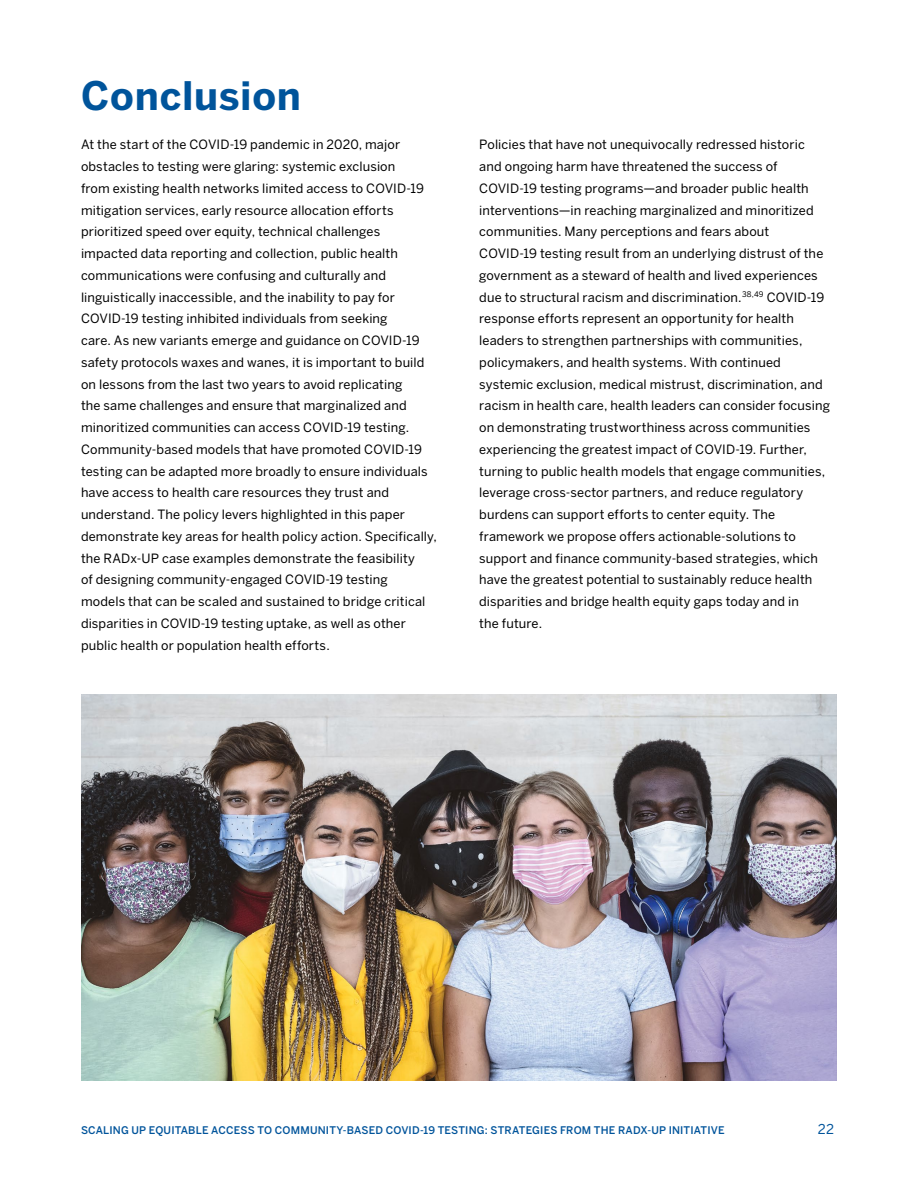
<style>
.page{position:relative;width:918px;height:1188px;background:#fff}
.page>*{position:absolute;margin:0;border:0;box-sizing:border-box;transform-origin:0 0}
.RADx-UP_-_Header_1{font:700 39px "Benton Sans";letter-spacing:.015em;color:#00549b}
.t1{font:13.5px "Benton Sans";color:#00549b}
.RADx-UP_-_Normal{font:12.75px/21.8px "Benton Sans";letter-spacing:.01em;color:#000}
.t2{font:500 10.5px "Benton Sans";letter-spacing:.015em;color:#00549b}
</style>
<div class="page">
<img style="left:81px;top:694px;width:756px;height:387px">
<p class="RADx-UP_-_Header_1" style="left:81px;top:72px;width:222px">Conclusion</p>
<p class="RADx-UP_-_Normal" style="left:81px;top:134px;width:357px">At the start of the COVID-19 pandemic in 2020, major obstacles to testing were glaring: systemic exclusion<br>from existing health networks limited access to COVID-19 mitigation services, early resource allocation efforts prioritized speed over equity, technical challenges impacted data reporting and collection, public health communications were confusing and culturally and linguistically inaccessible, and the inability to pay for COVID-19 testing inhibited individuals from seeking<br>care. As new variants emerge and guidance on COVID-19 safety protocols waxes and wanes, it is important to build on lessons from the last two years to avoid replicating<br>the same challenges and ensure that marginalized and minoritized communities can access COVID-19 testing.<br>Community-based models that have promoted COVID-19 testing can be adapted more broadly to ensure individuals have access to health care resources they trust and understand. The policy levers highlighted in this paper demonstrate key areas for health policy action. Specifically, the RADx-UP case examples demonstrate the feasibility<br>of designing community-engaged COVID-19 testing<br>models that can be scaled and sustained to bridge critical disparities in COVID-19 testing uptake, as well as other public health or population health efforts.</p>
<p class="RADx-UP_-_Normal" style="left:479px;top:134px;width:352px">Policies that have not unequivocally redressed historic and ongoing harm have threatened the success of COVID-19 testing programs—and broader public health interventions—in reaching marginalized and minoritized communities. Many perceptions and fears about COVID-19 testing result from an underlying distrust of the government as a steward of health and lived experiences due to structural racism and discrimination.<sup>38,49</sup> COVID-19 response efforts represent an opportunity for health leaders to strengthen partnerships with communities, policymakers, and health systems. With continued systemic exclusion, medical mistrust, discrimination, and racism in health care, health leaders can consider focusing on demonstrating trustworthiness across communities experiencing the greatest impact of COVID-19. Further, turning to public health models that engage communities, leverage cross-sector partners, and reduce regulatory burdens can support efforts to center equity. The framework we propose offers actionable-solutions to support and finance community-based strategies, which have the greatest potential to sustainably reduce health disparities and bridge health equity gaps today and in<br>the future.</p>
<p class="t2" style="left:81px;top:1124px;width:645px">SCALING UP EQUITABLE ACCESS TO COMMUNITY-BASED COVID-19 TESTING: STRATEGIES FROM THE RADX-UP INITIATIVE</p>
<p class="t1" style="left:818px;top:1121px;width:18px">22</p>
</div>
